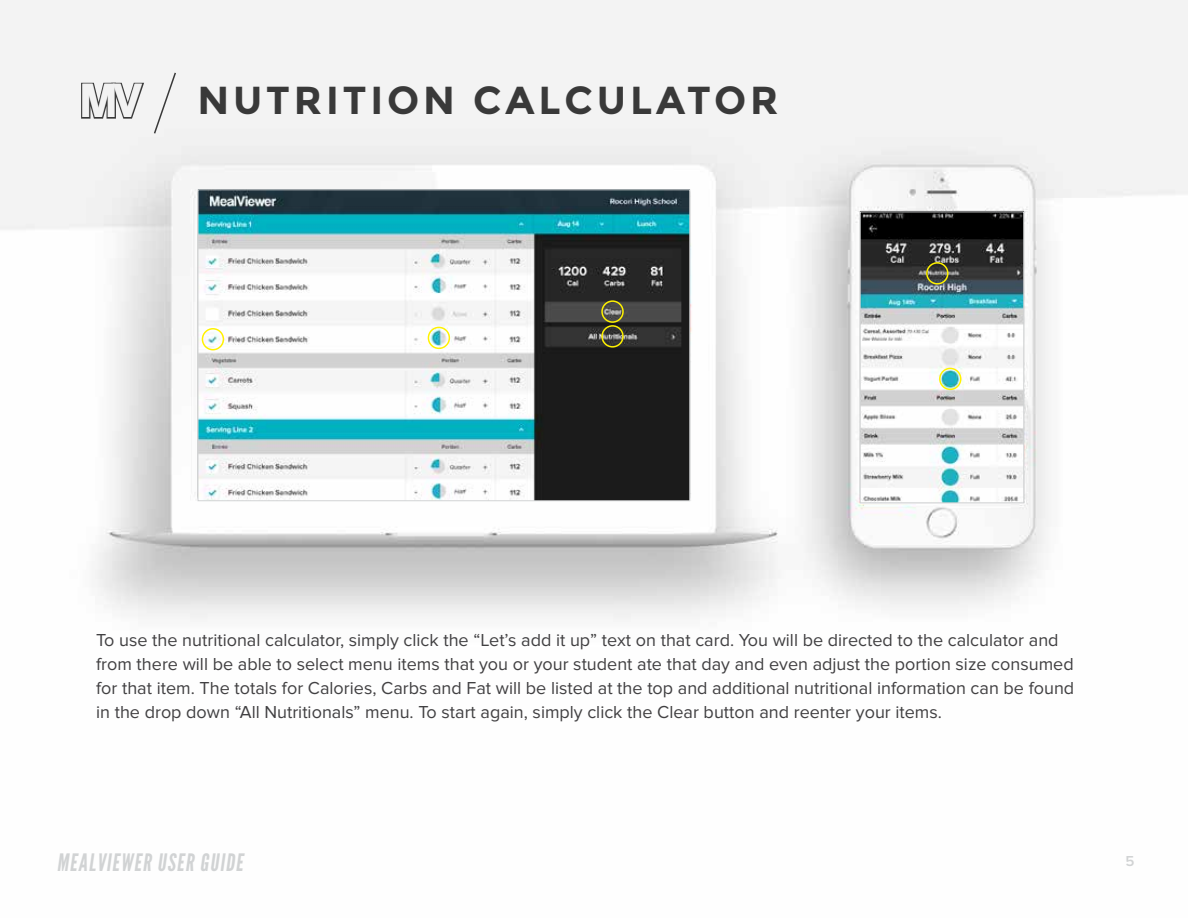
<style>
.page{position:relative;width:1188px;height:918px;background:#fff}
.page>*{position:absolute;margin:0;border:0;box-sizing:border-box;transform-origin:0 0}
.t1{font:49.5px "Coolvetica Rg";color:#e9e9e9}
.t2{font:700 39px "Montserrat";letter-spacing:.1em;color:#393939}
.t3{font:24px "League Gothic";color:#d1d3d4}
.t4{font:18px/24px "Proxima Nova";color:#414042}
.t5{font:600 15px "Proxima Nova";color:#d1d3d4}
</style>
<div class="page">
<img style="left:0;top:0;width:1188px;height:620px">
<img style="left:200px;top:192px;width:488px;height:307px">
<div style="left:198px;top:190px;width:492px;height:311px;border:1px solid #d1d3d4"></div>
<img style="left:862px;top:214px;width:160px;height:287px">
<div style="left:860px;top:212px;width:164px;height:291px;border:1px solid #d1d3d4"></div>
<svg style="left:80px;top:72px;width:66px;height:49px"></svg>
<svg style="left:153px;top:71px;width:24px;height:64px"></svg>
<div style="left:601px;top:300px;width:23px;height:23px;border:2px solid #fff200;border-radius:50%"></div>
<div style="left:601px;top:325px;width:23px;height:23px;border:2px solid #fff200;border-radius:50%"></div>
<div style="left:939px;top:368px;width:23px;height:22px;border:2px solid #fff200;border-radius:50%"></div>
<div style="left:926px;top:262px;width:23px;height:23px;border:2px solid #fff200;border-radius:50%"></div>
<div style="left:202px;top:328px;width:22px;height:22px;border:2px solid #fff200;border-radius:50%"></div>
<div style="left:428px;top:327px;width:22px;height:22px;border:2px solid #fff200;border-radius:50%"></div>
<h1 class="t1" style="left:81px;top:72px;width:62px">MV</h1>
<h2 class="t2" style="left:197px;top:77px;width:583px">NUTRITION CALCULATOR</h2>
<p class="t4" style="left:96px;top:628px;width:980px">To use the nutritional calculator, simply click the “Let’s add it up” text on that card. You will be directed to the calculator and from there will be able to select menu items that you or your student ate that day and even adjust the portion size consumed for that item. The totals for Calories, Carbs and Fat will be listed at the top and additional nutritional information can be found in the drop down “All Nutritionals” menu. To start again, simply click the Clear button and reenter your items.</p>
<h3 class="t3" style="left:57px;top:848px;width:192px">MEALVIEWER USER GUIDE</h3>
<p class="t5" style="left:1125px;top:852px;width:10px">5</p>
</div>
